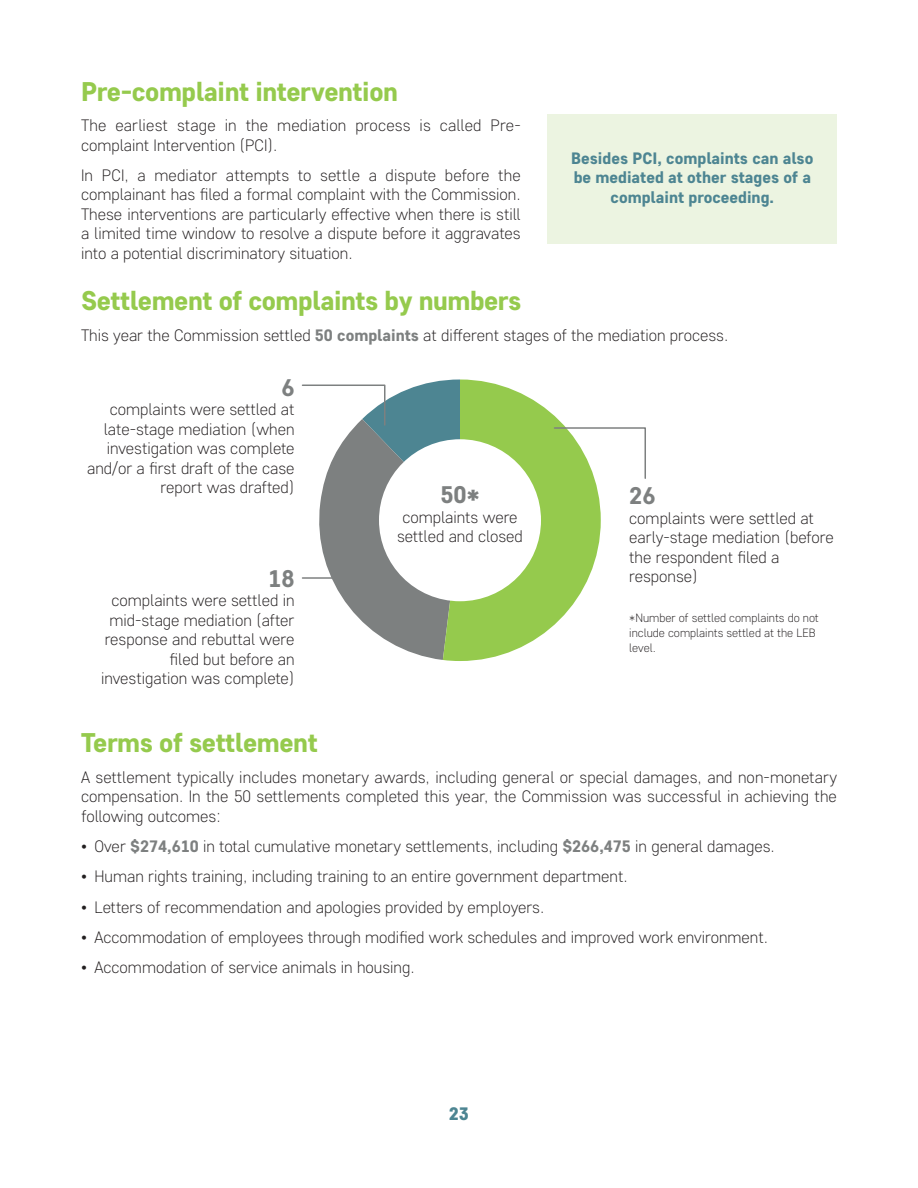
<style>
.page{position:relative;width:918px;height:1188px;background:#fff}
.page>*{position:absolute;margin:0;border:0;box-sizing:border-box;transform-origin:0 0}
.t1{font:800 27px "Core Sans D65";letter-spacing:-.015em;color:#95ca4d}
.t2{font:800 24px "Core Sans D65";color:#7d8080}
.t3{font:900 18px "Core Sans D75";color:#4d8592}
.t4{font:300 16.5px/19.5px "Core Sans D25";color:#231f20}
.t5{font:800 16.5px/19.5px "Core Sans D65";color:#4d8592;text-align:center}
.t6{font:300 12px/15px "Core Sans D25";color:#231f20}
.s1{font-family:"Core Sans D65";font-weight:800;color:#7d8080}
</style>
<div class="page">
<div style="left:548px;top:114px;width:289px;height:130px;background:#ecf4e1"></div>
<svg style="left:444px;top:379px;width:157px;height:282px;fill:#95ca4d"></svg>
<div style="left:379px;top:439px;width:162px;height:162px;background:#fff;border-radius:50%"></div>
<svg style="left:301px;top:379px;width:159px;height:281px"></svg>
<svg style="left:553px;top:427px;width:93px;height:53px"></svg>
<p class="t1" style="left:81px;top:82px;width:319px">Pre-complaint intervention</p>
<p class="t4" style="left:81px;top:117px;width:441px">The earliest stage in the mediation process is called Pre&shy;complaint Intervention (PCI).</p>
<p class="t4" style="left:81px;top:167px;width:441px;text-align:justify">In PCI, a mediator attempts to settle a dispute before the complainant has filed a formal complaint with the Commission.<br>These interventions are particularly effective when there is still a limited time window to resolve a dispute before it aggravates into a potential discriminatory situation.</p>
<p class="t1" style="left:81px;top:291px;width:442px">Settlement of complaints by numbers</p>
<p class="t4" style="left:81px;top:327px;width:649px">This year the Commission settled <span class="s1">50 complaints</span> at different stages of the mediation process.</p>
<p class="t5" style="left:571px;top:150px;width:244px">Besides PCI, complaints can also be mediated at other stages of a complaint proceeding.</p>
<p class="t2" style="left:281px;top:379px;width:15px">6</p>
<p class="t4" style="left:87px;top:402px;width:209px;text-align:right">complaints were settled at late-stage mediation (when investigation was complete and/or a first draft of the case report was drafted)</p>
<p class="t2" style="left:268px;top:570px;width:28px">18</p>
<p class="t4" style="left:101px;top:593px;width:195px;text-align:right">complaints were settled in mid-stage mediation (after response and rebuttal were filed but before an investigation was complete)</p>
<p class="t2" style="left:440px;top:486px;width:41px">50*</p>
<p class="t4" style="left:397px;top:509px;width:127px;text-align:center">complaints were settled and closed</p>
<p class="t2" style="left:629px;top:487px;width:28px">26</p>
<p class="t4" style="left:629px;top:510px;width:206px">complaints were settled at early-stage mediation (before the respondent filed a response)</p>
<p class="t6" style="left:629px;top:612px;width:191px">*Number of settled complaints do not include complaints settled at the LEB level.</p>
<p class="t1" style="left:81px;top:733px;width:238px">Terms of settlement</p>
<p class="t4" style="left:81px;top:769px;width:758px;text-align:justify">A settlement typically includes monetary awards, including general or special damages, and non-monetary compensation. In the 50 settlements completed this year, the Commission was successful in achieving the following outcomes:</p>
<p class="t4" style="left:81px;top:838px;width:695px">• Over <span class="s1">$274,610</span> in total cumulative monetary settlements, including <span class="s1">$266,475</span> in general damages.</p>
<p class="t4" style="left:81px;top:868px;width:548px">• Human rights training, including training to an entire government department.</p>
<p class="t4" style="left:81px;top:899px;width:465px">• Letters of recommendation and apologies provided by employers.</p>
<p class="t4" style="left:81px;top:929px;width:689px">• Accommodation of employees through modified work schedules and improved work environment.</p>
<p class="t4" style="left:81px;top:959px;width:335px">• Accommodation of service animals in housing.</p>
<p class="t3" style="left:449px;top:1107px;width:22px">23</p>
</div>
